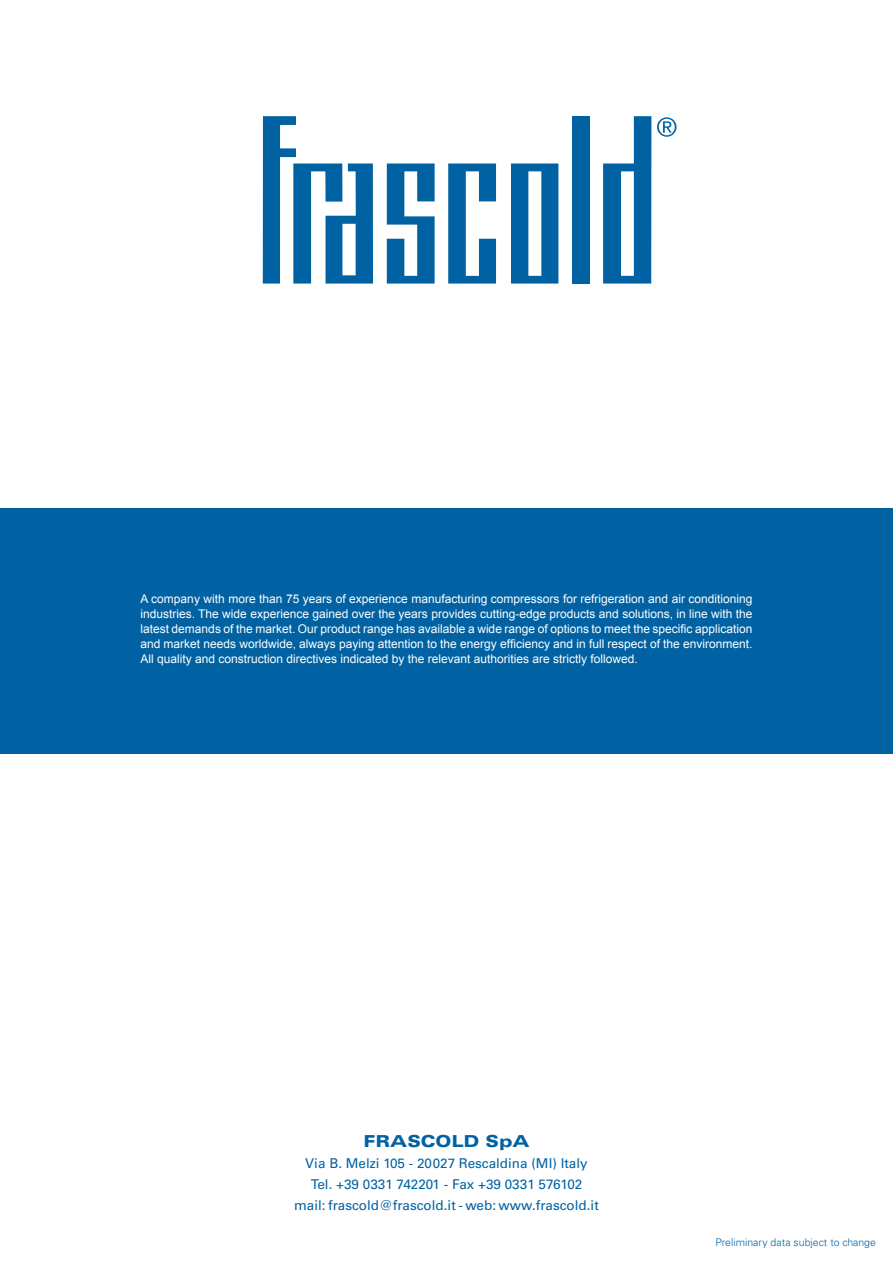
<style>
.page{position:relative;width:893px;height:1263px;background:#fff}
.page>*{position:absolute;margin:0;border:0;box-sizing:border-box;transform-origin:0 0}
.SOTTOTITOLO{font:900 expanded 16.5px "Univers LT Std";color:#0062a3}
.TESTO{font:13.5px "Univers LT Std";color:#0062a3}
.SOTTOTITOLO-2{font:12px/15px "Arial";color:#fff;text-align:justify}
.SOTTOTITOLO-3{font:300 10.5px "Univers LT Std";color:#0062a3}
</style>
<div class="page">
<div style="left:0;top:509px;width:893px;height:245px;background:#0062a3"></div>
<svg style="left:387px;top:163px;width:48px;height:121px"></svg>
<svg style="left:448px;top:163px;width:48px;height:121px"></svg>
<svg style="left:511px;top:163px;width:47px;height:121px"></svg>
<div style="left:572px;top:116px;width:17px;height:168px;background:#0062a3"></div>
<svg style="left:603px;top:116px;width:48px;height:168px"></svg>
<svg style="left:263px;top:116px;width:110px;height:168px"></svg>
<svg style="left:657px;top:117px;width:19px;height:20px"></svg>
<p class="SOTTOTITOLO-2" style="left:140px;top:592px;width:614px">A company with more than 75 years of experience manufacturing compressors for refrigeration and air conditioning industries. The wide experience gained over the years provides cutting-edge products and solutions, in line with the latest demands of the market. Our product range has available a wide range of options to meet the specific application and market needs worldwide, always paying attention to the energy efficiency and in full respect of the environment.<br>All quality and construction directives indicated by the relevant authorities are strictly followed.</p>
<p class="SOTTOTITOLO" style="left:363px;top:1131px;width:168px">FRASCOLD SpA</p>
<p class="TESTO" style="left:305px;top:1155px;width:284px">Via B. Melzi 105 - 20027 Rescaldina (MI) Italy</p>
<p class="TESTO" style="left:311px;top:1176px;width:273px">Tel. +39 0331 742201 - Fax +39 0331 576102</p>
<p class="TESTO" style="left:294px;top:1197px;width:306px">mail: frascold@frascold.it - web: www.frascold.it</p>
<p class="SOTTOTITOLO-3" style="left:716px;top:1236px;width:162px">Preliminary data subject to change</p>
</div>
